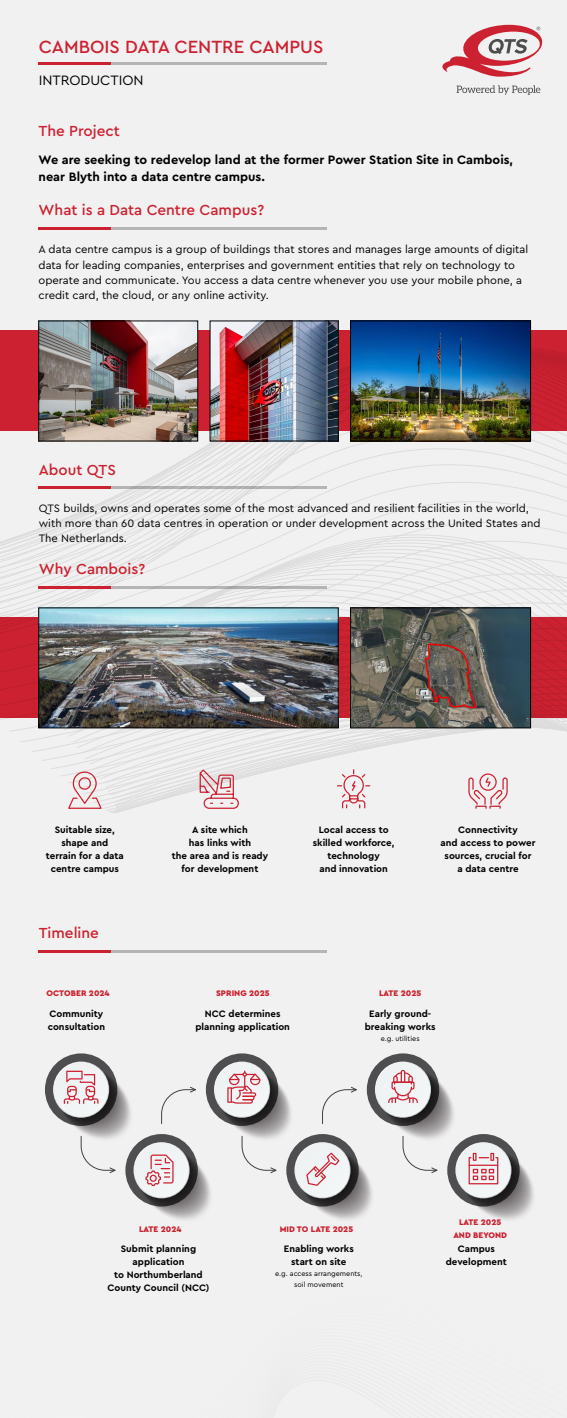
<style>
.page{position:relative;width:567px;height:1418px;background:#fff}
.page>*{position:absolute;margin:0;border:0;box-sizing:border-box;transform-origin:0 0}
.t1{font:500 18.5px "Cera Pro";color:#cc2130}
.t2{font:500 15.25px "Cera Pro";color:#cc2130}
.t3{font:14.25px "Cera Pro";color:#000}
.t4{font:700 12.75px/16.2px "Cera Pro";color:#000}
.t5{font:11.25px/15.2px "Cera Pro";color:#000}
.t6{font:700 9.75px/13px "Cera Pro";color:#000;text-align:center}
.t7{font:900 8.5px/12.8px "Cera Pro";color:#cc2130;text-align:center}
.t8{font:7.25px/11px "Cera Pro";color:#000;text-align:center}
</style>
<div class="page">
<div style="left:0;top:0;width:567px;height:1417px;background:#f1f1f1"></div>
<svg style="left:206px;top:1053px;width:72px;height:72px"></svg>
<svg style="left:45px;top:1053px;width:72px;height:72px"></svg>
<svg style="left:367px;top:1053px;width:72px;height:72px"></svg>
<svg style="left:56px;top:1064px;width:398px;height:62px"></svg>
<div style="left:0;top:330px;width:567px;height:100px;background:#cc2130"></div>
<svg style="left:442px;top:25px;width:101px;height:52px"></svg>
<svg style="left:457px;top:85px;width:83px;height:10px"></svg>
<hr style="left:39px;top:62px;width:288px;height:3px;background:#000">
<hr style="left:39px;top:62px;width:72px;height:3px;background:#cc2130">
<svg style="left:74px;top:1126px;width:460px;height:94px"></svg>
<svg style="left:51px;top:765px;width:244px;height:12px"></svg>
<svg style="left:42px;top:754px;width:301px;height:11px"></svg>
<svg style="left:0;top:343px;width:567px;height:411px"></svg>
<img style="left:41px;top:323px;width:155px;height:116px">
<div style="left:39px;top:321px;width:159px;height:120px;border:1px solid #000"></div>
<img style="left:41px;top:609px;width:295px;height:117px">
<div style="left:39px;top:607px;width:299px;height:121px;border:1px solid #000"></div>
<img style="left:212px;top:323px;width:124px;height:116px">
<div style="left:210px;top:321px;width:128px;height:120px;border:1px solid #000"></div>
<img style="left:352px;top:323px;width:177px;height:116px">
<div style="left:350px;top:321px;width:181px;height:120px;border:1px solid #000"></div>
<img style="left:352px;top:609px;width:177px;height:117px">
<div style="left:350px;top:607px;width:181px;height:121px;border:1px solid #000"></div>
<svg style="left:199px;top:768px;width:41px;height:41px"></svg>
<svg style="left:67px;top:769px;width:36px;height:40px"></svg>
<svg style="left:468px;top:773px;width:40px;height:36px"></svg>
<svg style="left:337px;top:769px;width:34px;height:40px"></svg>
<hr style="left:39px;top:950px;width:288px;height:2px;background:#000">
<hr style="left:39px;top:950px;width:72px;height:2px;background:#cc2130">
<hr style="left:39px;top:586px;width:288px;height:2px;background:#000">
<hr style="left:39px;top:586px;width:72px;height:2px;background:#cc2130">
<hr style="left:39px;top:486px;width:288px;height:2px;background:#000">
<hr style="left:39px;top:486px;width:72px;height:2px;background:#cc2130">
<hr style="left:39px;top:227px;width:288px;height:2px;background:#000">
<hr style="left:39px;top:227px;width:72px;height:2px;background:#cc2130">
<h1 class="t1" style="left:39px;top:35px;width:286px">CAMBOIS DATA CENTRE CAMPUS</h1>
<p class="t3" style="left:39px;top:71px;width:106px">INTRODUCTION</p>
<h2 class="t2" style="left:39px;top:121px;width:83px">The Project</h2>
<p class="t4" style="left:39px;top:151px;width:476px">We are seeking to redevelop land at the former Power Station Site in Cambois, near Blyth into a data centre campus.</p>
<h2 class="t2" style="left:39px;top:200px;width:227px">What is a Data Centre Campus?</h2>
<p class="t5" style="left:39px;top:241px;width:491px">A data centre campus is a group of buildings that stores and manages large amounts of digital data for leading companies, enterprises and government entities that rely on technology to operate and communicate. You access a data centre whenever you use your mobile phone, a credit card, the cloud, or any online activity.</p>
<h2 class="t2" style="left:39px;top:460px;width:79px">About QTS</h2>
<p class="t5" style="left:39px;top:500px;width:503px">QTS builds, owns and operates some of the most advanced and resilient facilities in the world, with more than 60 data centres in operation or under development across the United States and<br>The Netherlands.</p>
<h2 class="t2" style="left:39px;top:559px;width:108px">Why Cambois?</h2>
<p class="t6" style="left:46px;top:822px;width:79px">Suitable size, shape and terrain for a data centre campus</p>
<p class="t6" style="left:441px;top:822px;width:96px">Connectivity<br>and access to power sources, crucial for<br>a data centre</p>
<p class="t6" style="left:172px;top:822px;width:98px">A site which<br>has links with<br>the area and is ready for development</p>
<p class="t6" style="left:313px;top:822px;width:83px">Local access to skilled workforce, technology<br>and innovation</p>
<h2 class="t2" style="left:39px;top:923px;width:62px">Timeline</h2>
<p class="t7" style="left:47px;top:986px;width:65px">OCTOBER 2024</p>
<p class="t6" style="left:48px;top:1006px;width:59px;text-align:left">Community consultation</p>
<p class="t7" style="left:216px;top:986px;width:55px">SPRING 2025</p>
<p class="t6" style="left:195px;top:1006px;width:96px">NCC determines planning application</p>
<p class="t7" style="left:379px;top:986px;width:44px">LATE 2025</p>
<p class="t6" style="left:365px;top:1006px;width:72px">Early ground&shy;breaking works</p>
<p class="t8" style="left:381px;top:1032px;width:40px">e.g. utilities</p>
<p class="t7" style="left:139px;top:1221px;width:44px">LATE 2024</p>
<p class="t6" style="left:107px;top:1242px;width:103px">Submit planning application<br>to Northumberland<br>County Council (NCC)</p>
<p class="t7" style="left:280px;top:1221px;width:75px">MID TO LATE 2025</p>
<p class="t6" style="left:284px;top:1242px;width:72px">Enabling works start on site</p>
<p class="t8" style="left:275px;top:1268px;width:89px">e.g. access arrangements, soil movement</p>
<p class="t7" style="left:453px;top:1215px;width:55px">LATE 2025<br>AND BEYOND</p>
<p class="t6" style="left:446px;top:1242px;width:62px">Campus development</p>
</div>
